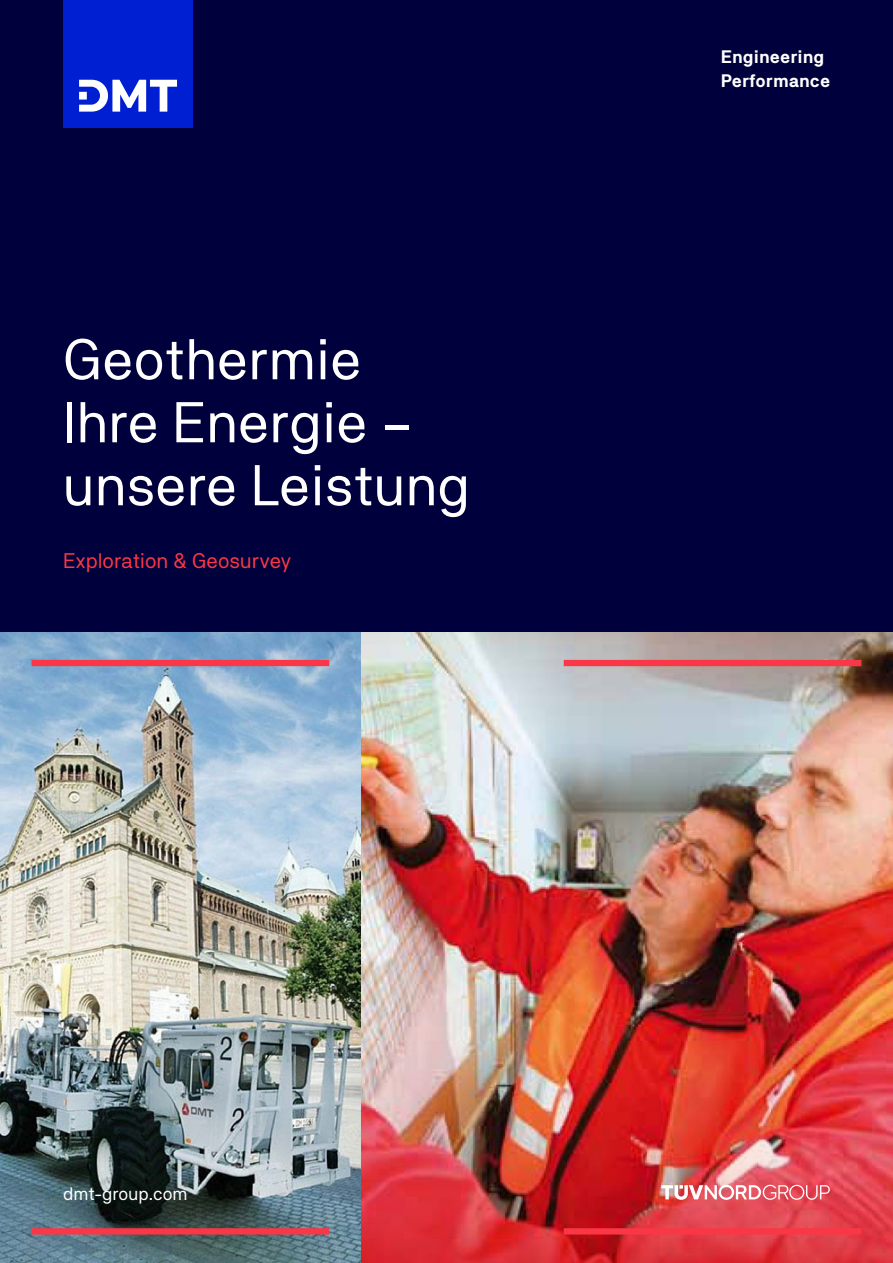
<style>
.page{position:relative;width:893px;height:1263px;background:#fff}
.page>*{position:absolute;margin:0;border:0;box-sizing:border-box;transform-origin:0 0}
.t1{font:57px/63px "TNG Pro";color:#fff}
.t2{font:21px "TNG Pro";color:#fa3746}
.t3{font:700 18px/24px "TNG Pro";color:#fff}
.t4{font:18px "TNG Pro";color:#fff}
</style>
<div class="page">
<img style="left:361px;top:631px;width:532px;height:632px">
<img style="left:0;top:631px;width:361px;height:632px">
<div style="left:0;top:0;width:893px;height:631px;background:#00003c"></div>
<div style="left:32px;top:660px;width:297px;height:6px;background:#fa3746"></div>
<div style="left:564px;top:660px;width:297px;height:6px;background:#fa3746"></div>
<svg style="left:661px;top:1185px;width:169px;height:15px"></svg>
<div style="left:564px;top:1228px;width:297px;height:6px;background:#fa3746"></div>
<div style="left:32px;top:1228px;width:297px;height:6px;background:#fa3746"></div>
<div style="left:63px;top:0;width:130px;height:128px;background:#001ed2"></div>
<svg style="left:79px;top:80px;width:98px;height:32px"></svg>
<p class="t1" style="left:63px;top:327px;width:408px">Geothermie<br>Ihre Energie – unsere Leistung</p>
<p class="t2" style="left:63px;top:548px;width:230px">Exploration &amp; Geosurvey</p>
<p class="t4" style="left:63px;top:1182px;width:126px">dmt-group.com</p>
<p class="t3" style="left:721px;top:45px;width:111px">Engineering<br>Performance</p>
</div>
